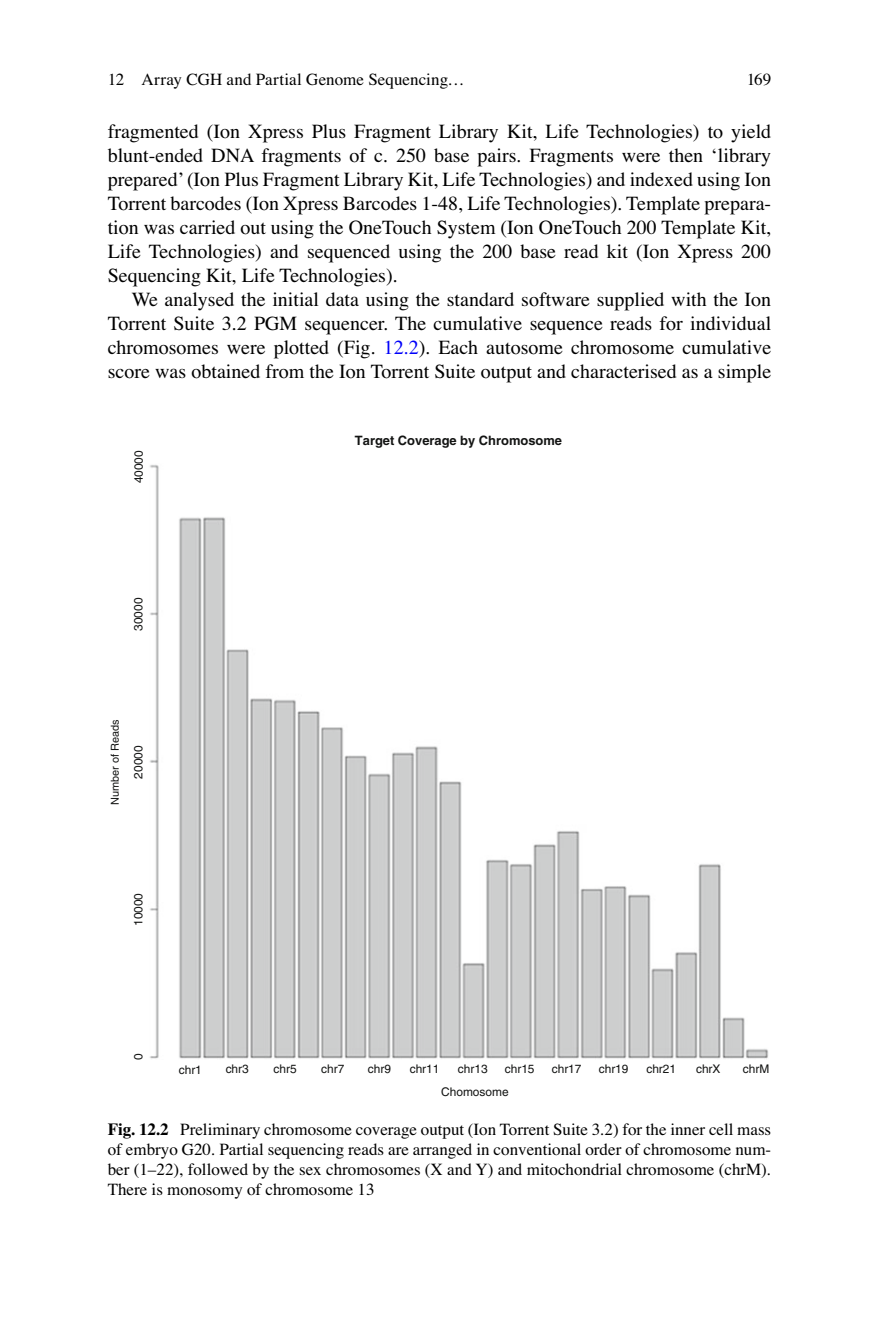
<style>
.page{position:relative;width:879px;height:1333px;background:#fff}
.page>*{position:absolute;margin:0;border:0;box-sizing:border-box;transform-origin:0 0}
.t1{font:20px/24px "Ydhmfm Times";color:#000;text-align:justify}
.t2{font:17px/20px "Ydhmfm Times";color:#000;text-align:justify}
.t3{font:700 12.8px "Xmbcbt Helvetica";color:#131413}
.t4{font:12px "Cwphjh Helvetica";color:#131413}
.t5{font:11px "Cwphjh Helvetica";color:#131413}
.s1{color:#0000fa}
.s2{font-family:"Yjygvs Times";font-weight:700}
</style>
<div class="page">
<img style="left:150px;top:465px;width:619px;height:594px">
<p class="t2" style="left:108px;top:71px;width:358px">12 Array CGH and Partial Genome Sequencing…</p>
<p class="t2" style="left:746px;top:71px;width:26px">169</p>
<p class="t1" style="left:108px;top:121px;width:665px">fragmented (Ion Xpress Plus Fragment Library Kit, Life Technologies) to yield blunt- ended DNA fragments of c. 250 base pairs. Fragments were then ‘library prepared’ (Ion Plus Fragment Library Kit, Life Technologies) and indexed using Ion Torrent barcodes (Ion Xpress Barcodes 1-48, Life Technologies). Template prepara&shy;tion was carried out using the OneTouch System (Ion OneTouch 200 Template Kit, Life Technologies) and sequenced using the 200 base read kit (Ion Xpress 200<br>Sequencing Kit, Life Technologies).</p>
<p class="t1" style="left:108px;top:289px;width:665px;text-indent:24px">We analysed the initial data using the standard software supplied with the Ion Torrent Suite 3.2 PGM sequencer. The cumulative sequence reads for individual chromosomes were plotted (Fig. <span class="s1">12.2</span> ). Each autosome chromosome cumulative score was obtained from the Ion Torrent Suite output and characterised as a simple</p>
<p class="t4" style="left:134px;top:483px;width:35px;rotate:-90deg">40000</p>
<p class="t4" style="left:134px;top:631px;width:35px;rotate:-90deg">30000</p>
<p class="t5" style="left:111px;top:804px;width:87px;rotate:-90deg">Number of Reads</p>
<p class="t4" style="left:134px;top:778px;width:35px;rotate:-90deg">20000</p>
<p class="t4" style="left:134px;top:926px;width:35px;rotate:-90deg">10000</p>
<p class="t4" style="left:134px;top:1060px;width:8px;rotate:-90deg">0</p>
<p class="t3" style="left:355px;top:433px;width:209px">Target Coverage by Chromosome</p>
<p class="t4" style="left:179px;top:1065px;width:25px">chr1</p>
<p class="t4" style="left:226px;top:1064px;width:25px">chr3</p>
<p class="t4" style="left:274px;top:1064px;width:25px">chr5</p>
<p class="t4" style="left:321px;top:1064px;width:25px">chr7</p>
<p class="t4" style="left:368px;top:1064px;width:25px">chr9</p>
<p class="t4" style="left:410px;top:1064px;width:31px">chr11</p>
<p class="t4" style="left:458px;top:1064px;width:31px">chr13</p>
<p class="t4" style="left:505px;top:1064px;width:31px">chr15</p>
<p class="t4" style="left:552px;top:1064px;width:31px">chr17</p>
<p class="t4" style="left:599px;top:1064px;width:31px">chr19</p>
<p class="t4" style="left:646px;top:1064px;width:31px">chr21</p>
<p class="t4" style="left:696px;top:1064px;width:26px">chrX</p>
<p class="t4" style="left:743px;top:1064px;width:28px">chrM</p>
<p class="t4" style="left:441px;top:1087px;width:69px">Chomosome</p>
<p class="t2" style="left:108px;top:1120px;width:665px"><span class="s2">Fig. 12.2</span> Preliminary chromosome coverage output (Ion Torrent Suite 3.2) for the inner cell mass of embryo G20. Partial sequencing reads are arranged in conventional order of chromosome num&shy;ber (1–22), followed by the sex chromosomes (X and Y) and mitochondrial chromosome (chrM).<br>There is monosomy of chromosome 13</p>
</div>
